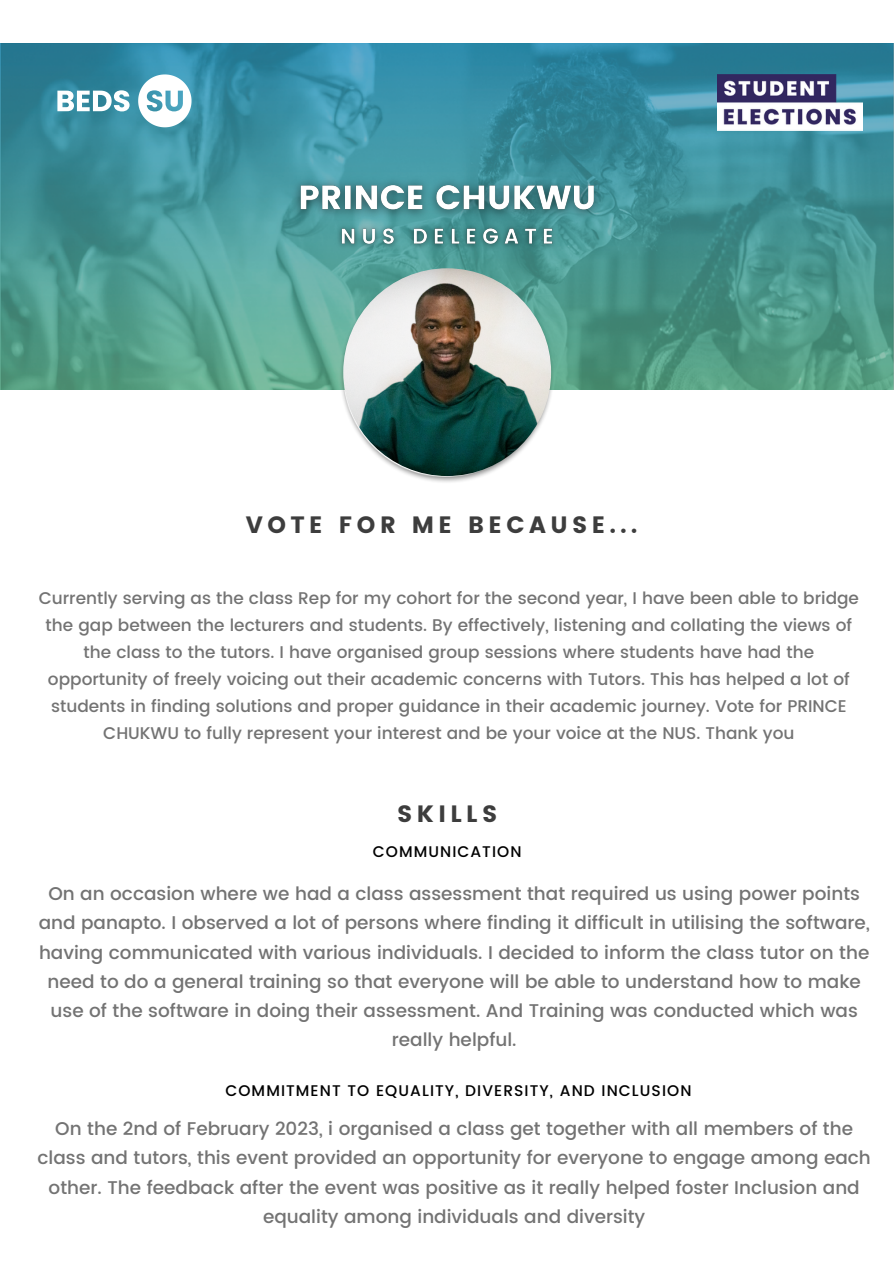
<style>
.page{position:relative;width:894px;height:1264px;background:#fff}
.page>*{position:absolute;margin:0;border:0;box-sizing:border-box;transform-origin:0 0}
.t1{font:23.55px "Poppins";letter-spacing:.19em;color:#3d3d3d}
.t2{font:500 18.45px/29.2px "Poppins";color:#737373;text-align:center}
.t3{font:500 16.95px/27px "Poppins";color:#737373;text-align:center}
.t4{font:500 15.45px "Poppins";letter-spacing:.07em;color:#000}
</style>
<div class="page">
<img style="left:0;top:44px;width:893px;height:346px">
<img style="left:339px;top:268px;width:215px;height:214px">
<img style="left:343px;top:268px;width:208px;height:208px;border-radius:50%">
<img style="left:717px;top:74px;width:145px;height:57px">
<svg style="left:57px;top:90px;width:72px;height:21px"></svg>
<svg style="left:138px;top:74px;width:53px;height:53px"></svg>
<img style="left:332px;top:244px;width:236px;height:21px">
<img style="left:284px;top:158px;width:327px;height:86px">
<p class="t1" style="left:246px;top:511px;width:393px">VOTE FOR ME BECAUSE...</p>
<p class="t3" style="left:39px;top:585px;width:821px">Currently serving as the class Rep for my cohort for the second year, I have been able to bridge the gap between the lecturers and students. By effectively, listening and collating the views of the class to the tutors. I have organised group sessions where students have had the opportunity of freely voicing out their academic concerns with Tutors. This has helped a lot of students in finding solutions and proper guidance in their academic journey. Vote for PRINCE CHUKWU to fully represent your interest and be your voice at the NUS. Thank you</p>
<p class="t1" style="left:397px;top:799px;width:102px">SKILLS</p>
<p class="t4" style="left:373px;top:842px;width:150px">COMMUNICATION</p>
<p class="t2" style="left:39px;top:879px;width:832px">On an occasion where we had a class assessment that required us using power points and panapto. I observed a lot of persons where finding it difficult in utilising the software, having communicated with various individuals. I decided to inform the class tutor on the need to do a general training so that everyone will be able to understand how to make use of the software in doing their assessment. And Training was conducted which was really helpful.</p>
<p class="t4" style="left:225px;top:1081px;width:467px">COMMITMENT TO EQUALITY, DIVERSITY, AND INCLUSION</p>
<p class="t2" style="left:38px;top:1113px;width:834px">On the 2nd of February 2023, i organised a class get together with all members of the class and tutors, this event provided an opportunity for everyone to engage among each other. The feedback after the event was positive as it really helped foster Inclusion and equality among individuals and diversity</p>
</div>
